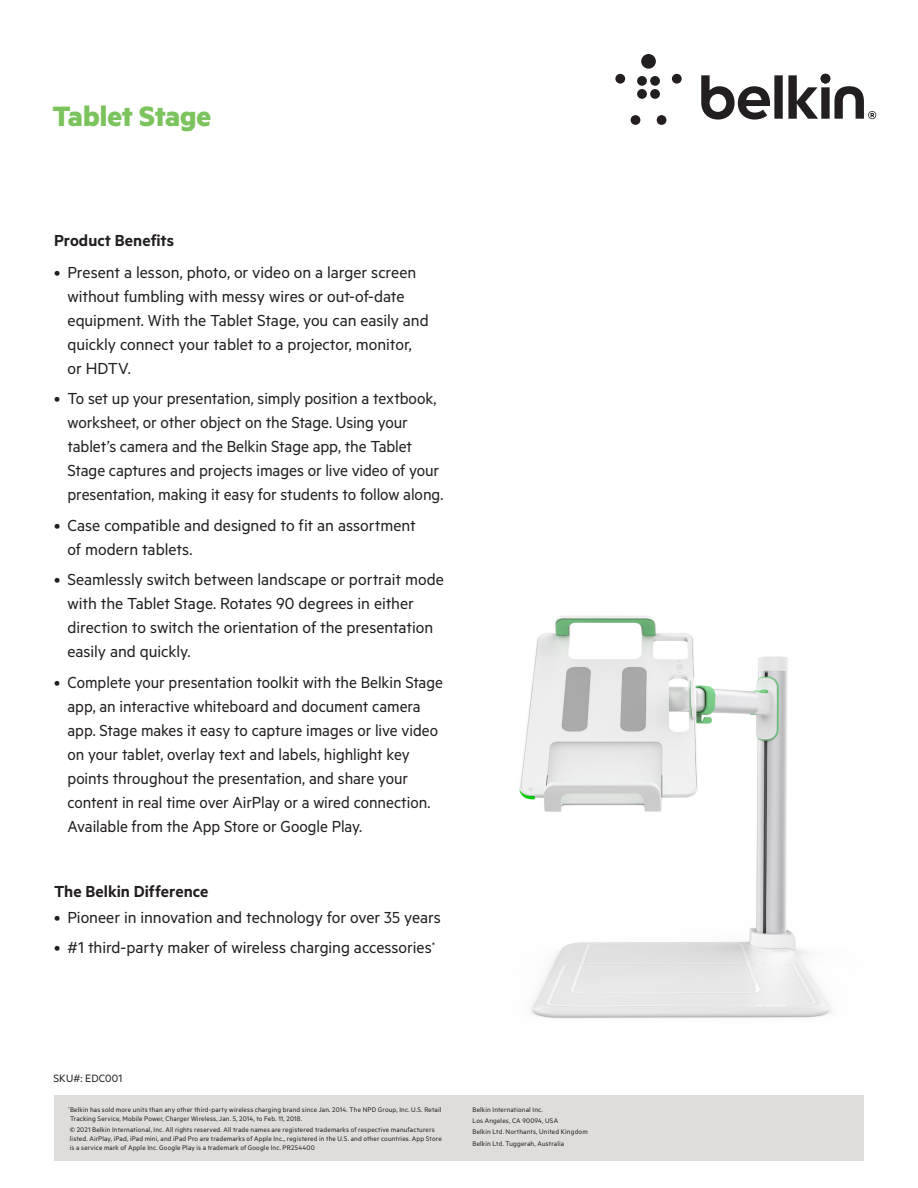
<style>
.page{position:relative;width:918px;height:1188px;background:#fff}
.page>*{position:absolute;margin:0;border:0;box-sizing:border-box;transform-origin:0 0}
.t1{font:700 31.5px "Metric";color:#7bc35c}
.t2{font:18px/24px "Metric";letter-spacing:-.005em;color:#231f20}
.t3{font:600 18px "Metric";letter-spacing:.005em;color:#231f20}
.t4{font:12px "Metric";letter-spacing:.01em;color:#231f20}
.t5{font:7.5px/11.1px "Metric";letter-spacing:.02em;color:#231f20}
</style>
<div class="page">
<div style="left:54px;top:1095px;width:810px;height:66px;background:#dedddc"></div>
<img style="left:519px;top:616px;width:313px;height:403px">
<svg style="left:615px;top:54px;width:261px;height:71px"></svg>
<h1 class="t1" style="left:53px;top:106px;width:160px">Tablet Stage</h1>
<p class="t3" style="left:54px;top:234px;width:122px">Product Benefits</p>
<p class="t2" style="left:68px;top:261px;width:363px;text-indent:-14px">• Present a lesson, photo, or video on a larger screen without fumbling with messy wires or out-of-date equipment. With the Tablet Stage, you can easily and quickly connect your tablet to a projector, monitor, or HDTV.</p>
<p class="t2" style="left:67px;top:388px;width:377px;text-indent:-13px">• To set up your presentation, simply position a textbook, worksheet, or other object on the Stage. Using your tablet’s camera and the Belkin Stage app, the Tablet Stage captures and projects images or live video of your presentation, making it easy for students to follow along.</p>
<p class="t2" style="left:68px;top:514px;width:350px;text-indent:-14px">• Case compatible and designed to fit an assortment of modern tablets.</p>
<p class="t2" style="left:68px;top:569px;width:378px;text-indent:-14px">• Seamlessly switch between landscape or portrait mode with the Tablet Stage. Rotates 90 degrees in either direction to switch the orientation of the presentation easily and quickly.</p>
<p class="t2" style="left:68px;top:671px;width:377px;text-indent:-14px">• Complete your presentation toolkit with the Belkin Stage app, an interactive whiteboard and document camera app. Stage makes it easy to capture images or live video on your tablet, overlay text and labels, highlight key points throughout the presentation, and share your content in real time over AirPlay or a wired connection.<br>Available from the App Store or Google Play.</p>
<p class="t3" style="left:54px;top:886px;width:156px">The Belkin Difference</p>
<p class="t2" style="left:54px;top:906px;width:388px">• Pioneer in innovation and technology for over 35 years</p>
<p class="t2" style="left:54px;top:937px;width:383px">• #1 third-party maker of wireless charging accessories<sup>*</sup></p>
<p class="t4" style="left:53px;top:1074px;width:71px">SKU#: EDC001</p>
<p class="t5" style="left:68px;top:1106px;width:375px;line-height:9px"><sup>*</sup> Belkin has sold more units than any other third-party wireless charging brand since Jan. 2014. The NPD Group, Inc. U.S. Retail<br>Tracking Service, Mobile Power, Charger Wireless, Jan. 5, 2014, to Feb. 11, 2018.</p>
<p class="t5" style="left:70px;top:1126px;width:373px;line-height:9px">© 2021 Belkin International, Inc. All rights reserved. All trade names are registered trademarks of respective manufacturers listed. AirPlay, iPad, iPad mini, and iPad Pro are trademarks of Apple Inc., registered in the U.S. and other countries. App Store is a service mark of Apple Inc. Google Play is a trademark of Google Inc. PR254400</p>
<p class="t5" style="left:472px;top:1105px;width:117px">Belkin International Inc.<br>Los Angeles, CA 90094, USA<br>Belkin Ltd. Northants, United Kingdom<br>Belkin Ltd. Tuggerah, Australia</p>
</div>
